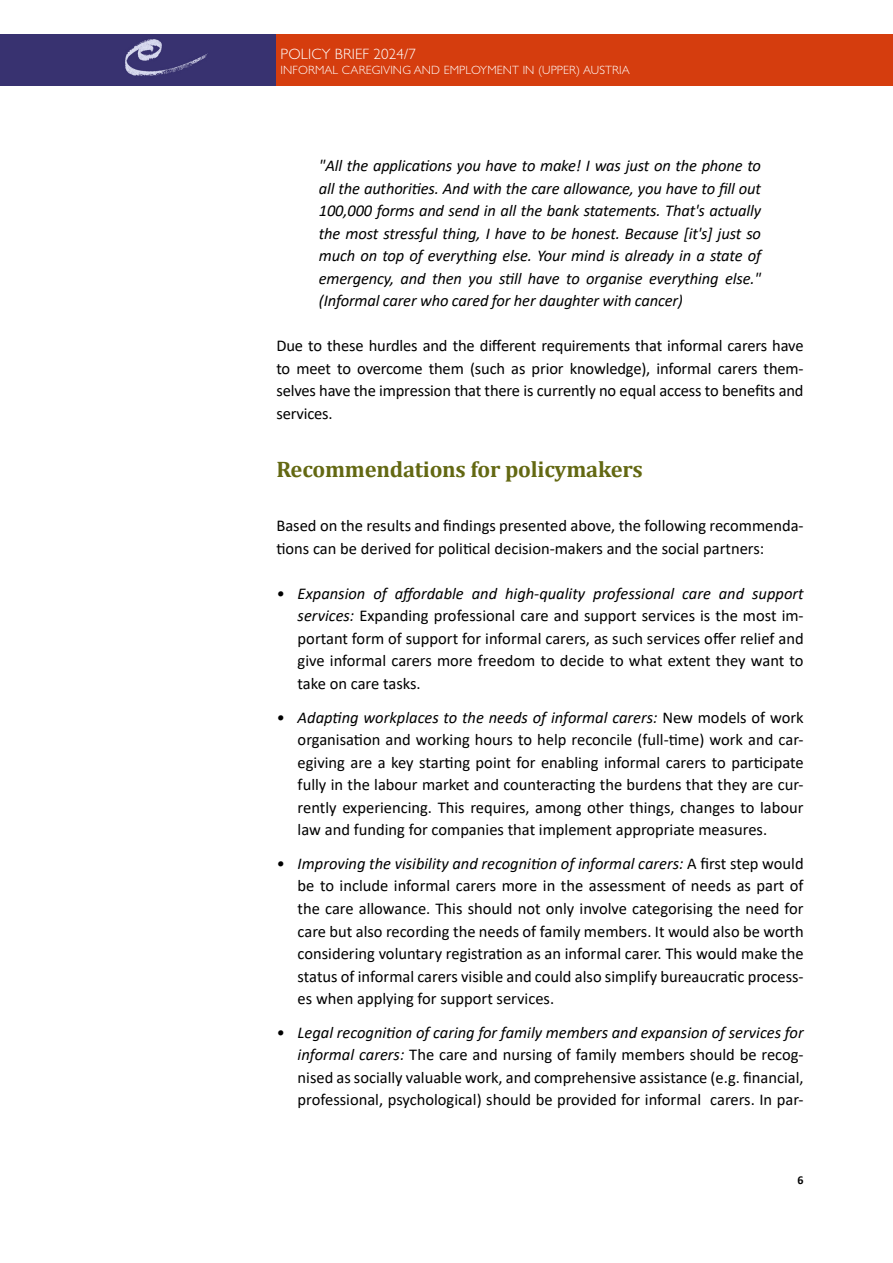
<style>
.page{position:relative;width:893px;height:1263px;background:#fff}
.page>*{position:absolute;margin:0;border:0;box-sizing:border-box;transform-origin:0 0}
.t1{font:700 22.5px "Cambria";letter-spacing:-.01em;color:#636812}
.t2{font:16.5px/22.5px "Calibri";color:#000;text-align:justify}
.t3{font:italic 16.5px/22.5px "Calibri";letter-spacing:-.01em;color:#000;text-align:justify}
.t4{font:300 15px "Gill Sans Std";letter-spacing:.01em;color:#fff}
.t5{font:300 12px "Gill Sans Std";letter-spacing:.01em;color:#fff}
.t6{font:700 12px "Calibri";color:#000}
.s1{font-style:italic}
</style>
<div class="page">
<div style="left:0;top:34px;width:276px;height:51px;background:#383270"></div>
<div style="left:276px;top:34px;width:617px;height:51px;background:#d53d0e"></div>
<p class="t4" style="left:281px;top:45px;width:137px">POLICY BRIEF 2024/7</p>
<p class="t5" style="left:281px;top:63px;width:351px">INFORMAL CAREGIVING AND EMPLOYMENT IN (UPPER) AUSTRIA</p>
<p class="t3" style="left:319px;top:154px;width:444px">"All the applications you have to make! I was just on the phone to all the authorities. And with the care allowance, you have to fill out 100,000 forms and send in all the bank statements. That's actually the most stressful thing, I have to be honest. Because [it's] just so much on top of everything else. Your mind is already in a state of emergency, and then you still have to organise everything else." (Informal carer who cared for her daughter with cancer)</p>
<p class="t2" style="left:276px;top:334px;width:529px">Due to these hurdles and the different requirements that informal carers have to meet to overcome them (such as prior knowledge), informal carers them&shy;selves have the impression that there is currently no equal access to benefits and services.</p>
<h1 class="t1" style="left:276px;top:454px;width:368px">Recommendations for policymakers</h1>
<p class="t2" style="left:276px;top:514px;width:529px">Based on the results and findings presented above, the following recommenda&shy;tions can be derived for political decision-makers and the social partners:</p>
<p class="t2" style="left:298px;top:582px;width:507px;text-indent:-21px"><span class="s1">• Expansion of affordable and high-quality professional care and support services:</span> Expanding professional care and support services is the most im&shy;portant form of support for informal carers, as such services offer relief and give informal carers more freedom to decide to what extent they want to take on care tasks.</p>
<p class="t2" style="left:298px;top:705px;width:507px;text-indent:-21px"><span class="s1">• Adapting workplaces to the needs of informal carers:</span> New models of work organisation and working hours to help reconcile (full-time) work and car&shy;egiving are a key starting point for enabling informal carers to participate fully in the labour market and counteracting the burdens that they are cur&shy;rently experiencing. This requires, among other things, changes to labour law and funding for companies that implement appropriate measures.</p>
<p class="t2" style="left:298px;top:852px;width:507px;text-indent:-21px"><span class="s1">• Improving the visibility and recognition of informal carers:</span> A first step would be to include informal carers more in the assessment of needs as part of the care allowance. This should not only involve categorising the need for care but also recording the needs of family members. It would also be worth considering voluntary registration as an informal carer. This would make the status of informal carers visible and could also simplify bureaucratic process&shy;es when applying for support services.</p>
<p class="t2" style="left:298px;top:1020px;width:507px;text-indent:-21px"><span class="s1">• Legal recognition of caring for family members and expansion of services for informal carers:</span> The care and nursing of family members should be recog&shy;nised as socially valuable work, and comprehensive assistance (e.g. financial, professional, psychological) should be provided for informal carers. In par-</p>
<p class="t6" style="left:798px;top:1171px;width:8px">6</p>
</div>
